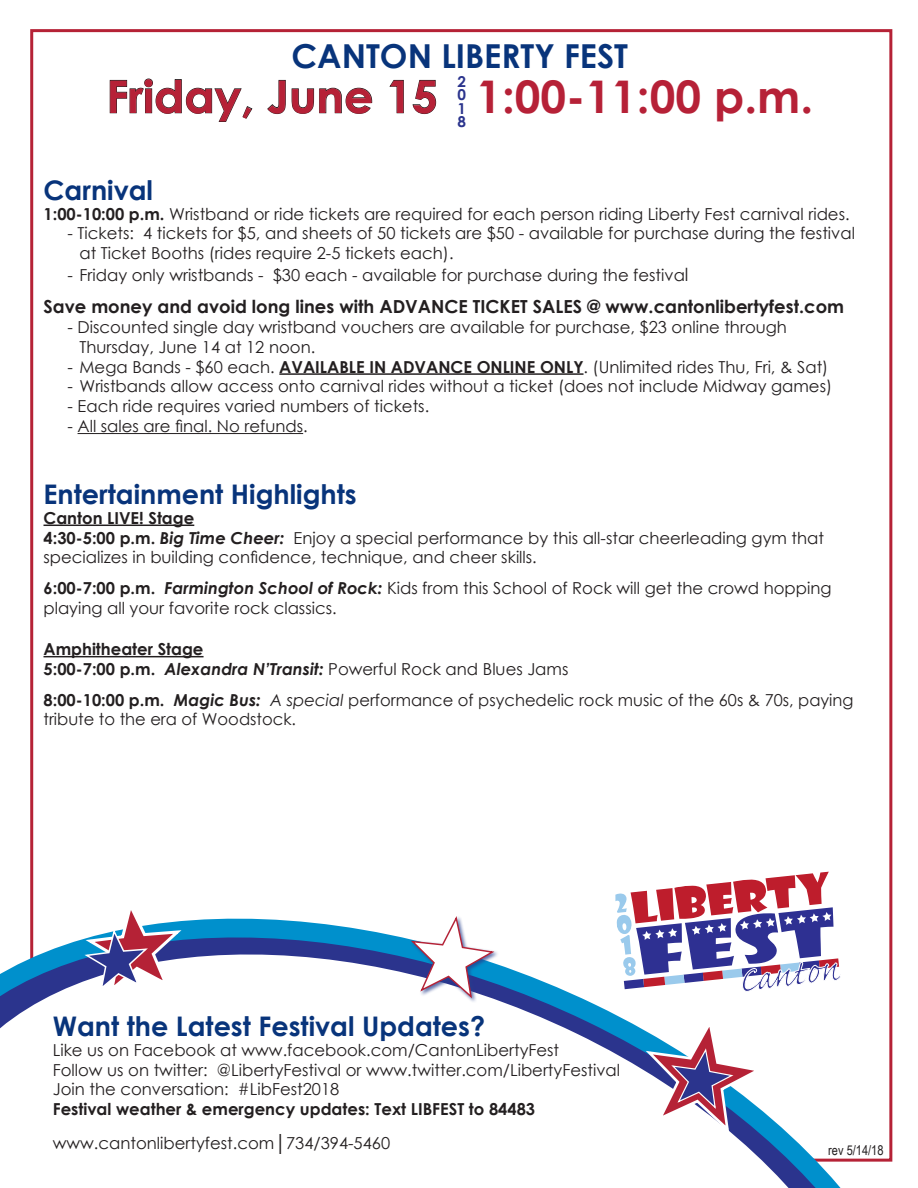
<style>
.page{position:relative;width:918px;height:1188px;background:#fff}
.page>*{position:absolute;margin:0;border:0;box-sizing:border-box;transform-origin:0 0}
.t1{font:700 45px "Century Gothic";color:#b62137}
.t2{font:700 33px "Century Gothic";color:#08347b}
.t3{font:700 27px "Century Gothic";color:#08347b}
.t4{font:700 18px "Century Gothic";color:#231f20}
.t5{font:16.5px/19.8px "Century Gothic";color:#231f20}
.t6{font:700 16.5px "Century Gothic";color:#231f20}
.t7{font:700 15px "Century Gothic";color:#2b348d}
.t8{font:13.5px "Arial Narrow";color:#231f20}
.s1{font-weight:700}
.s2{font-size:18px}
.s3{font-weight:700;font-style:italic}
.s4{font-style:italic}
</style>
<div class="page">
<hr style="left:279px;top:373px;width:305px;height:2px;background:#231f20">
<hr style="left:78px;top:433px;width:225px;height:1px;background:#231f20">
<hr style="left:44px;top:525px;width:150px;height:1px;background:#231f20">
<hr style="left:44px;top:656px;width:160px;height:1px;background:#231f20">
<svg style="left:0;top:913px;width:893px;height:275px"></svg>
<div style="left:410px;top:916px;width:89px;height:88px;background:#253f8e;opacity:.75"></div>
<svg style="left:409px;top:916px;width:88px;height:84px"></svg>
<svg style="left:642px;top:1019px;width:124px;height:117px"></svg>
<svg style="left:81px;top:910px;width:105px;height:87px"></svg>
<svg style="left:615px;top:872px;width:226px;height:122px"></svg>
<svg style="left:361px;top:1012px;width:127px;height:32px"></svg>
<svg style="left:110px;top:78px;width:143px;height:44px"></svg>
<svg style="left:267px;top:79px;width:170px;height:36px"></svg>
<p class="t2" style="left:292px;top:31px;width:338px">CANTON LIBERTY FEST</p>
<p class="t1" style="left:106px;top:62px;width:708px">Friday, June 15 1:00-11:00 p.m.</p>
<p class="t7" style="left:458px;top:70px;width:10px">2</p>
<p class="t7" style="left:458px;top:83px;width:10px">0</p>
<p class="t7" style="left:458px;top:97px;width:10px">1</p>
<p class="t7" style="left:458px;top:110px;width:10px">8</p>
<p class="t3" style="left:44px;top:169px;width:111px">Carnival</p>
<p class="t5" style="left:44px;top:203px;width:808px"><span class="s1">1:00-10:00 p.m.</span> Wristband or ride tickets are required for each person riding Liberty Fest carnival rides.</p>
<p class="t5" style="left:68px;top:223px;width:789px">- Tickets: 4 tickets for $5, and sheets of 50 tickets are $50 - available for purchase during the festival</p>
<p class="t5" style="left:80px;top:243px;width:376px">at Ticket Booths (rides require 2-5 tickets each).</p>
<p class="t5" style="left:68px;top:265px;width:623px">- Friday only wristbands - $30 each - available for purchase during the festiva<span class="s2">l</span></p>
<p class="t4" style="left:44px;top:293px;width:802px">Save money and avoid long lines with ADVANCE TICKET SALES @ www.cantonlibertyfest.com</p>
<p class="t5" style="left:68px;top:317px;width:721px">- Discounted single day wristband vouchers are available for purchase, $23 online through</p>
<p class="t5" style="left:80px;top:337px;width:237px">Thursday, June 14 at 12 noon.</p>
<p class="t5" style="left:68px;top:356px;width:762px">- Mega Bands - $60 each. <span class="s1">AVAILABLE IN ADVANCE ONLINE ONLY</span>. (Unlimited rides Thu, Fri, &amp; Sat)</p>
<p class="t5" style="left:68px;top:376px;width:766px">- Wristbands allow access onto carnival rides without a ticket (does not include Midway games)</p>
<p class="t5" style="left:68px;top:396px;width:363px">- Each ride requires varied numbers of tickets.</p>
<p class="t5" style="left:68px;top:416px;width:242px">- All sales are final. No refunds.</p>
<p class="t3" style="left:44px;top:474px;width:315px">Entertainment Highlights</p>
<p class="t6" style="left:44px;top:505px;width:152px">Canton LIVE! Stage</p>
<p class="t5" style="left:44px;top:527px;width:782px"><span class="s1">4:30-5:00 p.m.</span> <span class="s3">Big Time Cheer:</span> Enjoy a special performance by this all-star cheerleading gym that specializes in building confidence, technique, and cheer skills.</p>
<p class="t5" style="left:44px;top:578px;width:790px"><span class="s1">6:00-7:00 p.m.</span> <span class="s3">Farmington School of Rock:</span> Kids from this School of Rock will get the crowd hopping playing all your favorite rock classics.</p>
<p class="t6" style="left:44px;top:637px;width:162px">Amphitheater Stage</p>
<p class="t5" style="left:44px;top:659px;width:526px"><span class="s1">5:00-7:00 p.m.</span> <span class="s3">Alexandra N’Transit:</span> Powerful Rock and Blues Jams</p>
<p class="t5" style="left:44px;top:689px;width:812px"><span class="s1">8:00-10:00 p.m.</span> <span class="s3">Magic Bus:</span> <span class="s4">A special</span> performance of psychedelic rock music of the 60s &amp; 70s, paying tribute to the era of Woodstock.</p>
<p class="t3" style="left:53px;top:1006px;width:434px">Want the Latest Festival Updates?</p>
<p class="t5" style="left:53px;top:1040px;width:508px">Like us on Facebook at www.facebook.com/CantonLibertyFest</p>
<p class="t5" style="left:53px;top:1060px;width:569px">Follow us on twitter: @LibertyFestival or www.twitter.com/LibertyFestival</p>
<p class="t5" style="left:53px;top:1079px;width:288px">Join the conversation: #LibFest2018</p>
<p class="t6" style="left:53px;top:1097px;width:484px">Festival weather &amp; emergency updates: Text LIBFEST to 84483</p>
<p class="t5" style="left:53px;top:1133px;width:339px">www.cantonlibertyfest.com│734/394-5460</p>
<p class="t8" style="left:828px;top:1140px;width:57px">rev 5/14/18</p>
</div>
